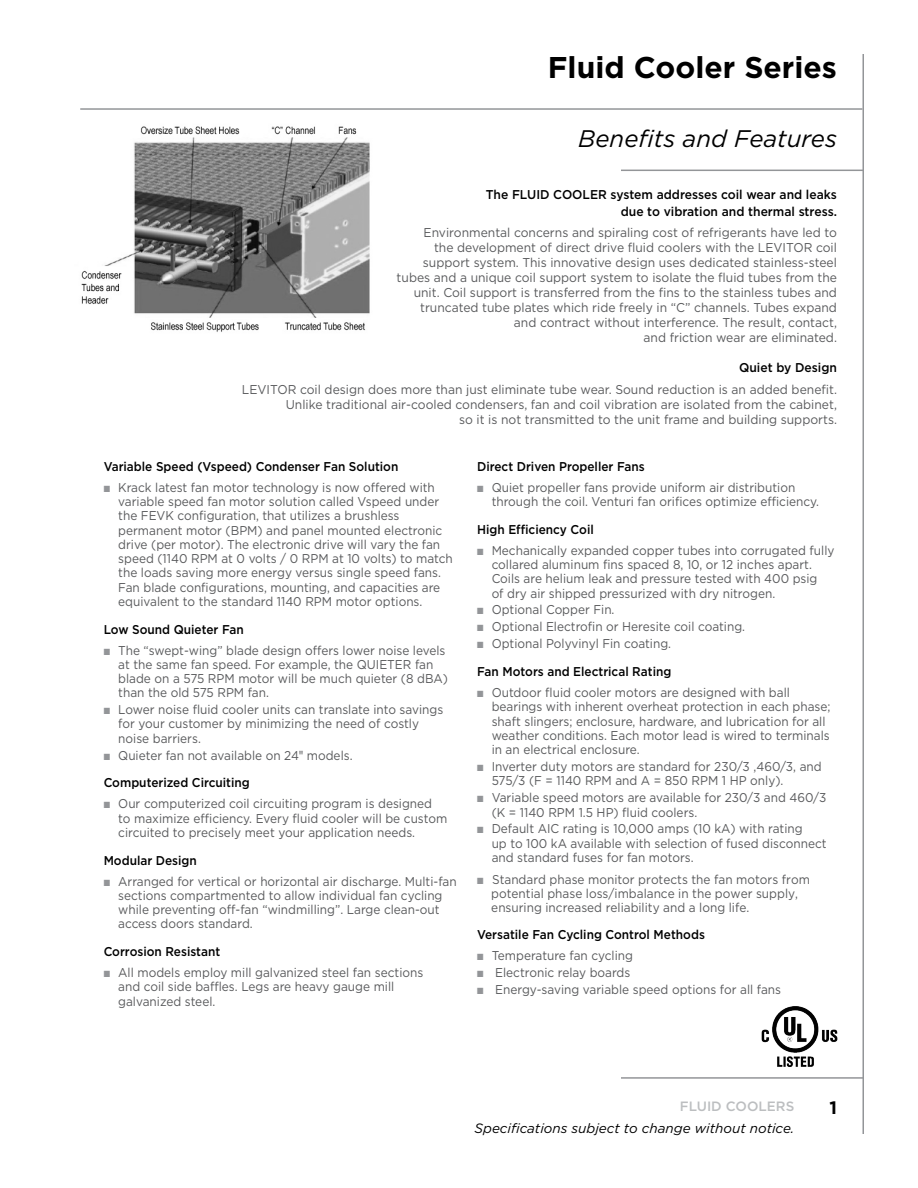
<style>
.page{position:relative;width:918px;height:1188px;background:#fff}
.page>*{position:absolute;margin:0;border:0;box-sizing:border-box;transform-origin:0 0}
.t1{font:700 30px "Gotham";color:#000}
.t2{font:italic 24px "Gotham";color:#000}
.t3{font:700 18px "Gotham";color:#000}
.t4{font:italic 13.5px "Gotham";color:#000}
.t5{font:500 13.5px "Gotham";color:#bcbec0}
.t6{font:12.75px/14.2px "Gotham";color:#58595b;scale:.93 1}
.t7{font:12.75px/15px "Gotham";color:#58595b;text-align:right;scale:.95 1}
.t8{font:500 12.75px "Gotham";color:#000;scale:.93 1}
.t9{font:500 12.75px/16.5px "Gotham";color:#000;text-align:right;scale:.95 1}
.s1{color:#939598}
.s2{font-family:"Helvetica"}
.s3{font-weight:500;color:#000}
</style>
<div class="page">
<hr style="left:862px;top:54px;width:2px;height:1080px;background:#939598">
<hr style="left:80px;top:108px;width:782px;height:2px;background:#939598">
<hr style="left:621px;top:170px;width:243px;height:1px;background:#939598">
<hr style="left:621px;top:1077px;width:243px;height:2px;background:#939598">
<img style="left:81px;top:126px;width:289px;height:206px">
<img style="left:761px;top:1006px;width:77px;height:61px">
<h1 class="t1" style="left:548px;top:49px;width:291px">Fluid Cooler Series</h1>
<h2 class="t2" style="left:578px;top:124px;width:260px">Benefits and Features</h2>
<p class="t9" style="left:486px;top:186px;width:371px">The FLUID COOLER system addresses coil wear and leaks due to vibration and thermal stress.</p>
<p class="t7" style="left:397px;top:225px;width:465px">Environmental concerns and spiraling cost of refrigerants have led to<br>the development of direct drive fluid coolers with the LEVITOR coil support system. This innovative design uses dedicated stainless-steel tubes and a unique coil support system to isolate the fluid tubes from the unit. Coil support is transferred from the fins to the stainless tubes and truncated tube plates which ride freely in “C” channels. Tubes expand and contract without interference. The result, contact,<br>and friction wear are eliminated.</p>
<p class="t9" style="left:739px;top:360px;width:104px">Quiet by Design</p>
<p class="t7" style="left:242px;top:382px;width:628px">LEVITOR coil design does more than just eliminate tube wear. Sound reduction is an added benefit.<br>Unlike traditional air-cooled condensers, fan and coil vibration are isolated from the cabinet,<br>so it is not transmitted to the unit frame and building supports.</p>
<p class="t8" style="left:104px;top:459px;width:318px">Variable Speed (Vspeed) Condenser Fan Solution</p>
<p class="t6" style="left:118px;top:480px;width:361px;text-indent:-15px"><span class="s1">■</span> Krack latest fan motor technology is now offered with variable speed fan motor solution called Vspeed under the FEVK configuration, that utilizes a brushless permanent motor (BPM) and panel mounted electronic drive (per motor). The electronic drive will vary the fan speed (1140 RPM at 0 volts / 0 RPM at 10 volts) to match the loads saving more energy versus single speed fans.<br>Fan blade configurations, mounting, and capacities are equivalent to the standard 1140 RPM motor options.</p>
<p class="t8" style="left:104px;top:621px;width:152px">Low Sound Quieter Fan</p>
<p class="t6" style="left:118px;top:643px;width:356px;text-indent:-15px"><span class="s1">■</span> The “swept-wing” blade design offers lower noise levels at the same fan speed. For example, the QUIETER fan blade on a 575 RPM motor will be much quieter (8 dBA) than the old 575 RPM fan.</p>
<p class="t6" style="left:118px;top:702px;width:351px;text-indent:-15px"><span class="s1">■</span> Lower noise fluid cooler units can translate into savings for your customer by minimizing the need of costly noise barriers.</p>
<p class="t6" style="left:104px;top:741px;width:269px;line-height:27.8px"><span class="s1">■</span> Quieter fan not available on 24<span class="s2">"</span> models.<br><span class="s3">Computerized Circuiting</span></p>
<p class="t6" style="left:118px;top:797px;width:355px;text-indent:-15px"><span class="s1">■</span> Our computerized coil circuiting program is designed to maximize efficiency. Every fluid cooler will be custom circuited to precisely meet your application needs.</p>
<p class="t8" style="left:104px;top:852px;width:102px">Modular Design</p>
<p class="t6" style="left:118px;top:874px;width:365px;text-indent:-15px"><span class="s1">■</span> Arranged for vertical or horizontal air discharge. Multi-fan sections compartmented to allow individual fan cycling while preventing off-fan “windmilling”. Large clean-out access doors standard.</p>
<p class="t8" style="left:104px;top:944px;width:127px">Corrosion Resistant</p>
<p class="t6" style="left:118px;top:965px;width:330px;text-indent:-15px"><span class="s1">■</span> All models employ mill galvanized steel fan sections and coil side baffles. Legs are heavy gauge mill galvanized steel.</p>
<p class="t8" style="left:477px;top:459px;width:182px">Direct Driven Propeller Fans</p>
<p class="t6" style="left:492px;top:480px;width:354px;text-indent:-15px"><span class="s1">■</span> Quiet propeller fans provide uniform air distribution through the coil. Venturi fan orifices optimize efficiency.</p>
<p class="t8" style="left:477px;top:522px;width:127px">High Efficiency Coil</p>
<p class="t6" style="left:492px;top:543px;width:370px;text-indent:-15px"><span class="s1">■</span> Mechanically expanded copper tubes into corrugated fully collared aluminum fins spaced 8, 10, or 12 inches apart.<br>Coils are helium leak and pressure tested with 400 psig<br>of dry air shipped pressurized with dry nitrogen.</p>
<p class="t6" style="left:477px;top:603px;width:149px"><span class="s1">■</span> Optional Copper Fin.</p>
<p class="t6" style="left:477px;top:620px;width:290px"><span class="s1">■</span> Optional Electrofin or Heresite coil coating.</p>
<p class="t6" style="left:477px;top:630px;width:210px;line-height:27.8px"><span class="s1">■</span> Optional Polyvinyl Fin coating.<br><span class="s3">Fan Motors and Electrical Rating</span></p>
<p class="t6" style="left:492px;top:685px;width:366px;text-indent:-15px"><span class="s1">■</span> Outdoor fluid cooler motors are designed with ball bearings with inherent overheat protection in each phase; shaft slingers; enclosure, hardware, and lubrication for all weather conditions. Each motor lead is wired to terminals in an electrical enclosure.</p>
<p class="t6" style="left:492px;top:759px;width:356px;text-indent:-15px"><span class="s1">■</span> Inverter duty motors are standard for 230/3 ,460/3, and<br>575/3 (F = 1140 RPM and A = 850 RPM 1 HP only).</p>
<p class="t6" style="left:492px;top:791px;width:361px;text-indent:-15px"><span class="s1">■</span> Variable speed motors are available for 230/3 and 460/3 (K = 1140 RPM 1.5 HP) fluid coolers.</p>
<p class="t6" style="left:492px;top:822px;width:362px;text-indent:-15px"><span class="s1">■</span> Default AIC rating is 10,000 amps (10 kA) with rating<br>up to 100 kA available with selection of fused disconnect and standard fuses for fan motors.</p>
<p class="t6" style="left:491px;top:872px;width:344px;text-indent:-14px"><span class="s1">■</span> Standard phase monitor protects the fan motors from potential phase loss/imbalance in the power supply, ensuring increased reliability and a long life.</p>
<p class="t8" style="left:477px;top:927px;width:247px">Versatile Fan Cycling Control Methods</p>
<p class="t6" style="left:477px;top:948px;width:169px"><span class="s1">■</span> Temperature fan cycling</p>
<p class="t6" style="left:477px;top:965px;width:166px"><span class="s1">■</span> Electronic relay boards</p>
<p class="t6" style="left:477px;top:982px;width:328px"><span class="s1">■</span> Energy-saving variable speed options for all fans</p>
<p class="t5" style="left:680px;top:1098px;width:116px">FLUID COOLERS</p>
<p class="t4" style="left:475px;top:1121px;width:321px">Specifications subject to change without notice.</p>
<h3 class="t3" style="left:829px;top:1097px;width:9px">1</h3>
</div>
